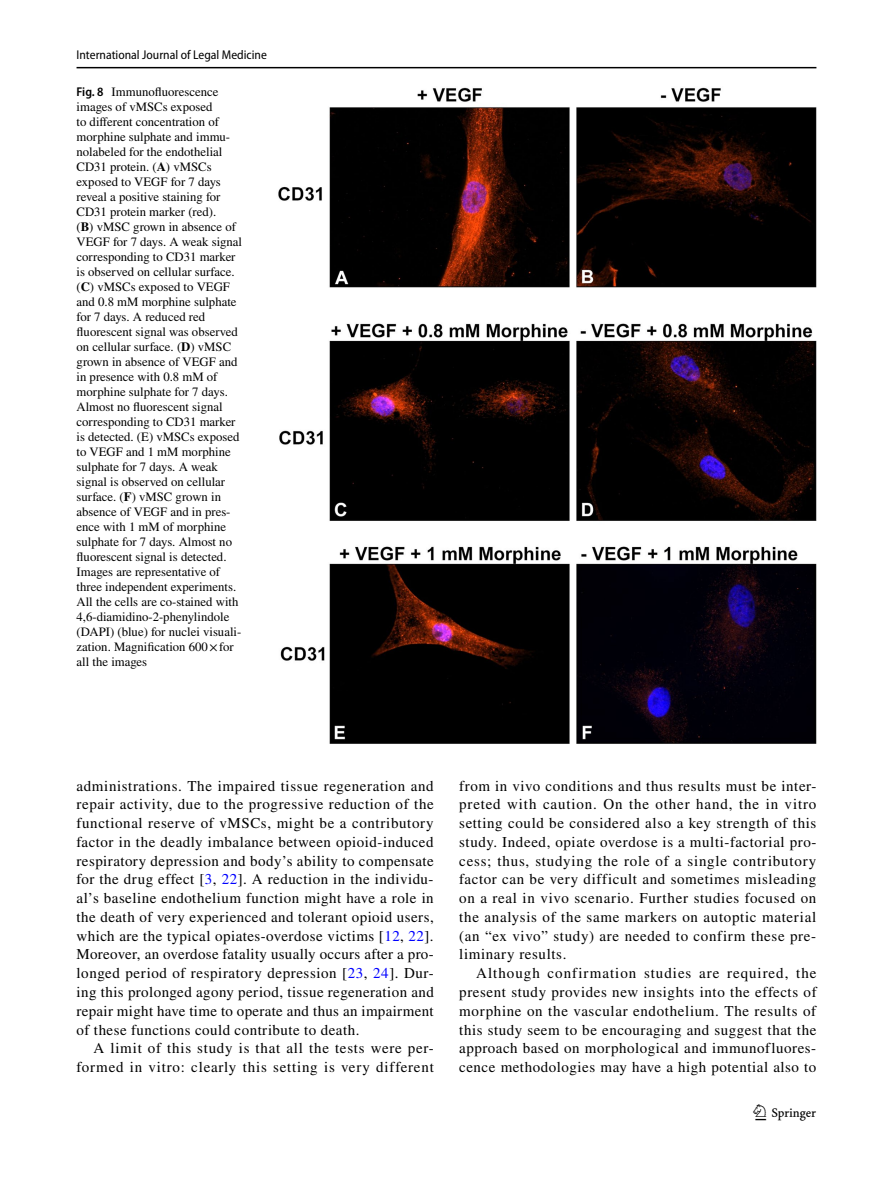
<style>
.page{position:relative;width:893px;height:1187px;background:#fff}
.page>*{position:absolute;margin:0;border:0;box-sizing:border-box;transform-origin:0 0}
.t1{font:22.5px "Springnew Regular 3";color:#000}
.t2{font:15px/18.8px "STIX";letter-spacing:.04em;color:#000;text-align:justify}
.t3{font:12.75px/15px "STIX";color:#000}
.t4{font:semi-condensed 12.75px "Myriad Pro";color:#000}
.s1{font-family:"Myriad Pro";font-weight:600;font-stretch:semi-condensed}
.s2{font-weight:700}
.s3{color:#00f}
</style>
<div class="page">
<hr style="left:77px;top:67px;width:739px;height:1px;background:#000">
<img style="left:278px;top:87px;width:538px;height:657px">
<p class="t4" style="left:77px;top:48px;width:192px">International Journal of Legal Medicine</p>
<p class="t3" style="left:77px;top:85px;width:167px"><span class="s1">Fig. 8</span> Immunofluorescence images of vMSCs exposed<br>to different concentration of morphine sulphate and immu&shy;nolabeled for the endothelial<br>CD31 protein. (<span class="s2">A</span>) vMSCs exposed to VEGF for 7 days reveal a positive staining for<br>CD31 protein marker (red).<br>(<span class="s2">B</span>) vMSC grown in absence of<br>VEGF for 7 days. A weak signal corresponding to CD31 marker is observed on cellular surface. (<span class="s2">C</span>) vMSCs exposed to VEGF and 0.8 mM morphine sulphate for 7 days. A reduced red fluorescent signal was observed on cellular surface. (<span class="s2">D</span>) vMSC grown in absence of VEGF and in presence with 0.8 mM of morphine sulphate for 7 days.<br>Almost no fluorescent signal corresponding to CD31 marker is detected. (E) vMSCs exposed to VEGF and 1 mM morphine sulphate for 7 days. A weak signal is observed on cellular surface. (<span class="s2">F</span>) vMSC grown in absence of VEGF and in pres&shy;ence with 1 mM of morphine sulphate for 7 days. Almost no fluorescent signal is detected.<br>Images are representative of three independent experiments.<br>All the cells are co-stained with<br>4,6-diamidino-2-phenylindole (DAPI) (blue) for nuclei visuali&shy;zation. Magnification 600×for all the images</p>
<p class="t2" style="left:77px;top:777px;width:359px">administrations. The impaired tissue regeneration and repair activity, due to the progressive reduction of the functional reserve of vMSCs, might be a contributory factor in the deadly imbalance between opioid-induced respiratory depression and body’s ability to compensate for the drug effect [<span class="s3">3</span>, <span class="s3">22</span>]. A reduction in the individu&shy;al’s baseline endothelium function might have a role in the death of very experienced and tolerant opioid users, which are the typical opiates-overdose victims [<span class="s3">12</span>, <span class="s3">22</span>].<br>Moreover, an overdose fatality usually occurs after a pro&shy;longed period of respiratory depression [<span class="s3">23</span>, <span class="s3">24</span>]. Dur&shy;ing this prolonged agony period, tissue regeneration and repair might have time to operate and thus an impairment of these functions could contribute to death.</p>
<p class="t2" style="left:77px;top:1039px;width:359px;text-align:right">A limit of this study is that all the tests were per&shy;formed in vitro: clearly this setting is very different</p>
<p class="t2" style="left:459px;top:777px;width:359px">from in vivo conditions and thus results must be inter&shy;preted with caution. On the other hand, the in vitro setting could be considered also a key strength of this study. Indeed, opiate overdose is a multi-factorial pro&shy;cess; thus, studying the role of a single contributory factor can be very difficult and sometimes misleading on a real in vivo scenario. Further studies focused on the analysis of the same markers on autoptic material (an “ex vivo” study) are needed to confirm these pre&shy;liminary results.</p>
<p class="t2" style="left:459px;top:964px;width:359px;text-indent:17px">Although confirmation studies are required, the present study provides new insights into the effects of morphine on the vascular endothelium. The results of this study seem to be encouraging and suggest that the approach based on morphological and immunofluores&shy;cence methodologies may have a high potential also to</p>
<h1 class="t1" style="left:755px;top:1104px;width:62px">1 3</h1>
</div>
